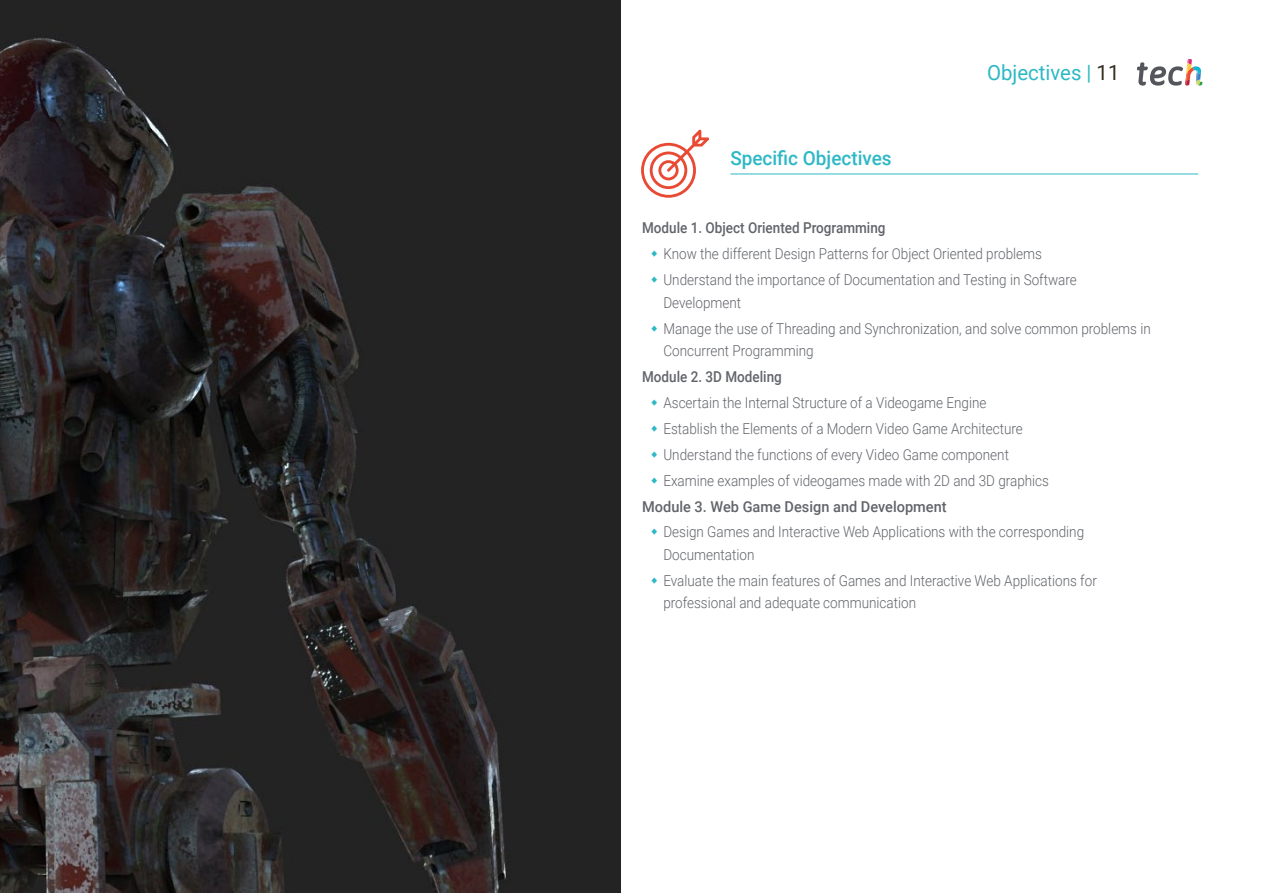
<style>
.page{position:relative;width:1263px;height:893px;background:#fff}
.page>*{position:absolute;margin:0;border:0;box-sizing:border-box;transform-origin:0 0}
.t1{font:21px "Roboto";color:#2db8c5}
.t2{font:500 19.5px "Roboto";color:#2db8c5}
.t3{font:300 15px/26px "Roboto";color:#61646a;scale:.9 1}
.t4{font:500 15px "Roboto";color:#61646a;scale:.9 1}
.t5{font:500 15px "Roboto";color:#61646a}
.s1{color:#312e20}
</style>
<div class="page">
<svg style="left:1137px;top:59px;width:65px;height:27px"></svg>
<hr style="left:730px;top:174px;width:468px;height:1px;background:#2db8c5">
<svg style="left:641px;top:130px;width:68px;height:68px"></svg>
<img style="left:0;top:0;width:621px;height:893px">
<h2 class="t2" style="left:730px;top:144px;width:163px">Specific Objectives</h2>
<h1 class="t1" style="left:987px;top:57px;width:134px">Objectives | <span class="s1">11</span></h1>
<p class="t4" style="left:642px;top:218px;width:272px">Module 1. Object Oriented Programming</p>
<p class="t3" style="left:663px;top:240px;width:461px">Know the different Design Patterns for Object Oriented problems<br>Understand the importance of Documentation and Testing in Software</p>
<p class="t3" style="left:663px;top:289px;width:543px">Development<br>Manage the use of Threading and Synchronization, and solve common problems in</p>
<p class="t3" style="left:663px;top:337px;width:168px">Concurrent Programming</p>
<p class="t4" style="left:642px;top:366px;width:157px">Module 2. 3D Modeling</p>
<p class="t3" style="left:663px;top:389px;width:430px">Ascertain the Internal Structure of a Videogame Engine<br>Establish the Elements of a Modern Video Game Architecture Understand the functions of every Video Game component Examine examples of videogames made with 2D and 3D graphics</p>
<p class="t5" style="left:642px;top:496px;width:306px">Module 3. Web Game Design and Development</p>
<p class="t3" style="left:663px;top:520px;width:469px;line-height:22.5px">Design Games and Interactive Web Applications with the corresponding<br>Documentation</p>
<p class="t3" style="left:663px;top:569px;width:483px;line-height:22.5px">Evaluate the main features of Games and Interactive Web Applications for professional and adequate communication</p>
</div>
